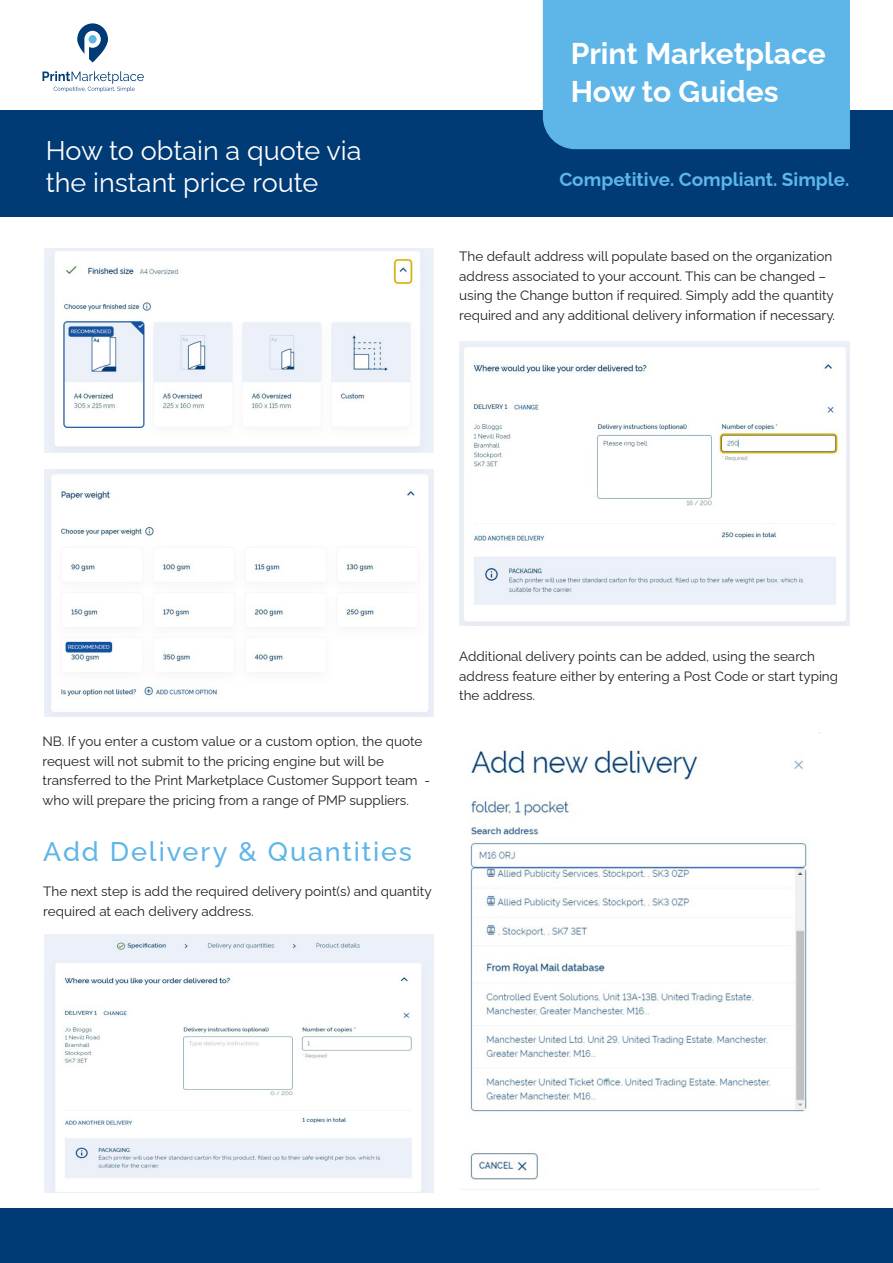
<style>
.page{position:relative;width:893px;height:1263px;background:#fff}
.page>*{position:absolute;margin:0;border:0;box-sizing:border-box;transform-origin:0 0}
.t1{font:700 30px/37.5px "Raleway";color:#fff}
.Body_BOLD{font:27px/32.4px "Raleway";color:#fff}
.t2{font:500 27px "Raleway";letter-spacing:.07em;color:#5eb5e8}
.Body_BOLD-2{font:700 18.9px "Raleway";color:#5eb5e8}
.Body_BOLD-3{font:13.5px/19.5px "Raleway";color:#231f20}
</style>
<div class="page">
<div style="left:0;top:110px;width:893px;height:107px;background:#003b75"></div>
<div style="left:0;top:1209px;width:893px;height:54px;background:#003b75"></div>
<div style="left:543px;top:0;width:307px;height:149px;background:#5eb5e8"></div>
<img style="left:44px;top:248px;width:390px;height:204px">
<img style="left:44px;top:935px;width:390px;height:257px">
<img style="left:44px;top:470px;width:390px;height:246px">
<img style="left:459px;top:341px;width:391px;height:284px">
<img style="left:469px;top:750px;width:338px;height:430px">
<svg style="left:43px;top:71px;width:101px;height:21px"></svg>
<svg style="left:77px;top:23px;width:31px;height:39px"></svg>
<div style="left:89px;top:35px;width:8px;height:8px;background:#5eb5e6;border-radius:50%"></div>
<p class="Body_BOLD" style="left:46px;top:131px;width:317px">How to obtain a quote via the instant price route</p>
<p class="t1" style="left:571px;top:32px;width:257px">Print Marketplace<br>How to Guides</p>
<p class="Body_BOLD-2" style="left:559px;top:165px;width:292px">Competitive. Compliant. Simple.</p>
<p class="Body_BOLD-3" style="left:459px;top:245px;width:377px">The default address will populate based on the organization address associated to your account. This can be changed – using the Change button if required. Simply add the quantity required and any additional delivery information if necessary.</p>
<p class="Body_BOLD-3" style="left:43px;top:730px;width:389px">NB. If you enter a custom value or a custom option, the quote request will not submit to the pricing engine but will be transferred to the Print Marketplace Customer Support team - who will prepare the pricing from a range of PMP suppliers.</p>
<p class="t2" style="left:43px;top:829px;width:370px">Add Delivery &amp; Quantities</p>
<p class="Body_BOLD-3" style="left:43px;top:880px;width:390px">The next step is add the required delivery point(s) and quantity required at each delivery address.</p>
<p class="Body_BOLD-3" style="left:459px;top:645px;width:380px">Additional delivery points can be added, using the search address feature either by entering a Post Code or start typing the address.</p>
</div>
